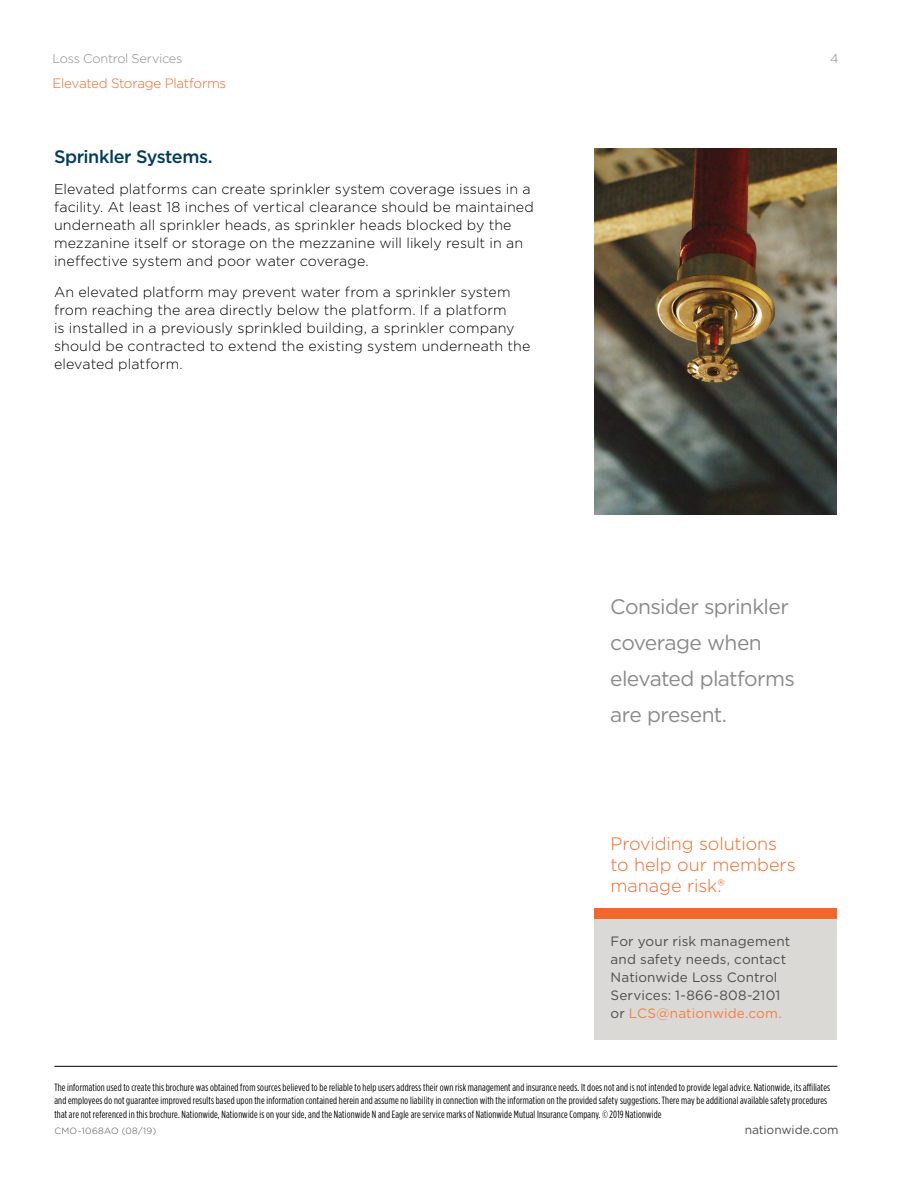
<style>
.page{position:relative;width:918px;height:1188px;background:#fff}
.page>*{position:absolute;margin:0;border:0;box-sizing:border-box;transform-origin:0 0}
.t1{font:21px/36px "Gotham";letter-spacing:-.03em;color:#8a8a8d}
.t2{font:300 18px/21px "Gotham";letter-spacing:-.005em;color:#f2682a}
.Subhead__Main{font:500 18px "Gotham";letter-spacing:-.025em;color:#013c5b}
.Body_Text{font:300 14.25px/18px "Gotham";letter-spacing:.005em;color:#000}
.t3{font:13.5px/18px "Gotham";letter-spacing:.01em;color:#4d4d4f}
.t4{font:300 13.5px "Gotham";letter-spacing:-.025em;color:#f2682a}
.t5{font:300 12.75px "Gotham";letter-spacing:-.02em;color:#8a8a8d}
.t6{font:12px "Gotham";letter-spacing:-.01em;color:#4d4d4f}
.t7{font:10.5px/13.5px "Gotham Condensed";letter-spacing:.015em;color:#000}
.t8{font:300 9px "Gotham";letter-spacing:.045em;color:#4d4d4f}
.s1{color:#f47e44}
</style>
<div class="page">
<div style="left:594px;top:919px;width:243px;height:121px;background:#dbd9d6"></div>
<hr style="left:54px;top:1066px;width:783px;height:1px;background:#000">
<div style="left:594px;top:908px;width:243px;height:11px;background:#f2682a"></div>
<img style="left:594px;top:148px;width:243px;height:367px">
<p class="t5" style="left:53px;top:50px;width:131px">Loss Control Services</p>
<p class="t5" style="left:830px;top:50px;width:10px">4</p>
<p class="t4" style="left:52px;top:75px;width:175px">Elevated Storage Platforms</p>
<p class="Subhead__Main" style="left:54px;top:145px;width:160px">Sprinkler Systems.</p>
<p class="Body_Text" style="left:54px;top:180px;width:481px">Elevated platforms can create sprinkler system coverage issues in a facility. At least 18 inches of vertical clearance should be maintained underneath all sprinkler heads, as sprinkler heads blocked by the mezzanine itself or storage on the mezzanine will likely result in an ineffective system and poor water coverage.</p>
<p class="Body_Text" style="left:54px;top:283px;width:478px">An elevated platform may prevent water from a sprinkler system from reaching the area directly below the platform. If a platform<br>is installed in a previously sprinkled building, a sprinkler company should be contracted to extend the existing system underneath the elevated platform.</p>
<h1 class="t1" style="left:610px;top:588px;width:186px">Consider sprinkler coverage when elevated platforms are present.</h1>
<h2 class="t2" style="left:611px;top:833px;width:187px">Providing solutions to help our members manage risk.®</h2>
<p class="t3" style="left:611px;top:932px;width:181px">For your risk management and safety needs, contact<br>Nationwide Loss Control<br>Services: 1-866-808-2101 or <span class="s1">LCS@nationwide.com.</span></p>
<p class="t7" style="left:54px;top:1080px;width:777px">The information used to create this brochure was obtained from sources believed to be reliable to help users address their own risk management and insurance needs. It does not and is not intended to provide legal advice. Nationwide, its affiliates and employees do not guarantee improved results based upon the information contained herein and assume no liability in connection with the information on the provided safety suggestions. There may be additional available safety procedures that are not referenced in this brochure. Nationwide, Nationwide is on your side, and the Nationwide N and Eagle are service marks of Nationwide Mutual Insurance Company. © 2019 Nationwide</p>
<p class="t8" style="left:54px;top:1125px;width:103px">CMO-1068AO (08/19)</p>
<p class="t6" style="left:745px;top:1122px;width:95px">nationwide.com</p>
</div>
